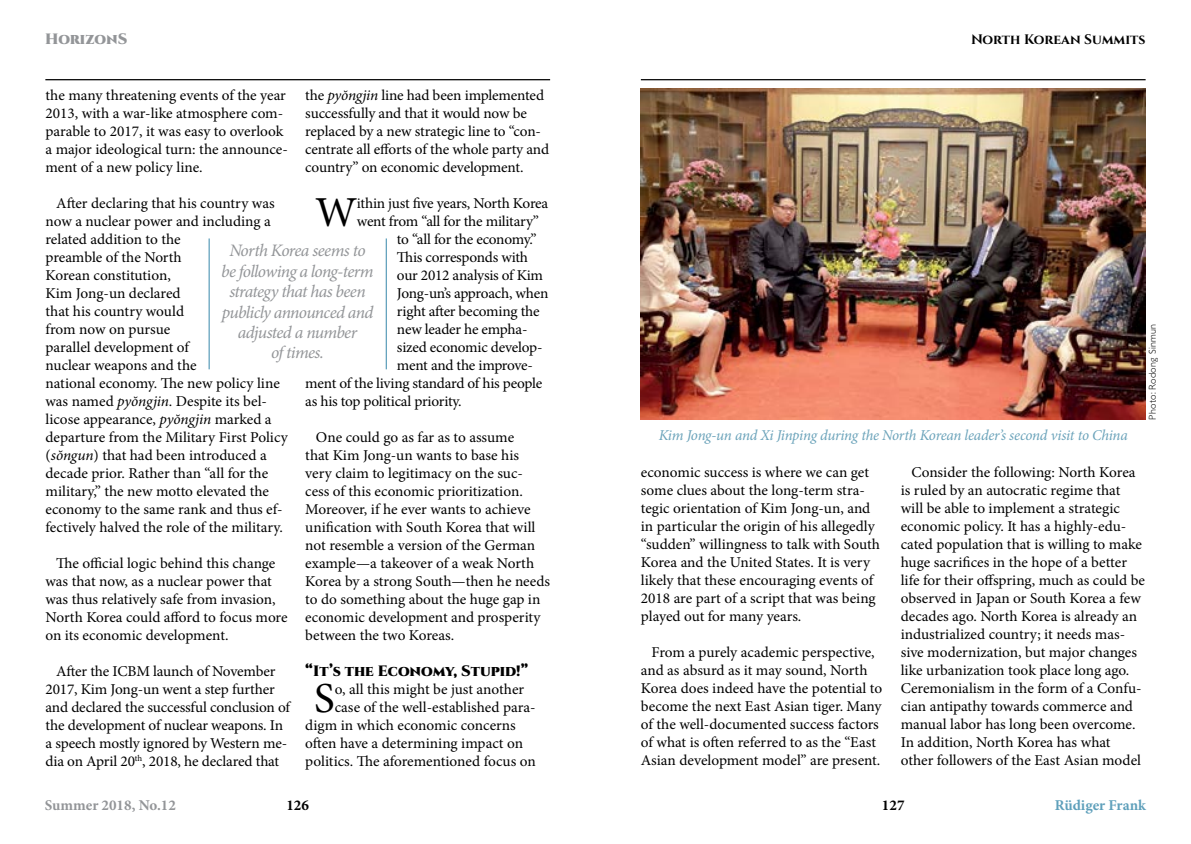
<style>
.page{position:relative;width:1191px;height:844px;background:#fff}
.page>*{position:absolute;margin:0;border:0;box-sizing:border-box;transform-origin:0 0}
.t1{font:42.75px "Minion Pro";color:#000}
.t2{font:italic 17.5px/20.4px "Minion Pro";letter-spacing:-.04em;color:#939598;text-align:center}
.t3{font:15px/18px "Minion Pro";letter-spacing:-.005em;color:#000}
.t4{font:italic 15px "Minion Pro";letter-spacing:-.02em;color:#6ba3ba}
.t5{font:900 15px "Cinzel";color:#000}
.t6{font:15px "Minion Pro";letter-spacing:-.025em;color:#000}
.t7{font:700 15px "Minion Pro";color:#939598}
.t8{font:700 15px "Minion Pro";color:#5fa0bb}
.t9{font:900 15px "Cinzel";color:#939598}
.t10{font:700 15px "Minion Pro";color:#000}
.t11{font:700 13.75px "Cinzel";color:#000}
.t12{font:300 10px "GR Gill Sans";letter-spacing:.03em;color:#000}
.s1{font-style:italic}
</style>
<div class="page">
<hr style="left:45px;top:79px;width:505px;height:1px;background:#000">
<hr style="left:641px;top:79px;width:504px;height:1px;background:#000">
<hr style="left:208px;top:238px;width:2px;height:131px;background:#5fa0bb">
<hr style="left:386px;top:238px;width:1px;height:131px;background:#5fa0bb">
<img style="left:641px;top:89px;width:504px;height:330px">
<p class="t9" style="left:45px;top:30px;width:84px">HorizonS</p>
<p class="t3" style="left:45px;top:86px;width:244px">the many threatening events of the year 2013, with a war-like atmosphere com&shy;parable to 2017, it was easy to overlook a major ideological turn: the announce&shy;ment of a new policy line.</p>
<p class="t3" style="left:45px;top:194px;width:244px;text-indent:11px">After declaring that his country was now a nuclear power and including a related addition to the<br>preamble of the North<br>Korean constitution,<br>Kim Jong-un declared<br>that his country would<br>from now on pursue<br>parallel development of<br>nuclear weapons and the<br>national economy. The new policy line was named <span class="s1">pyŏngjin</span>. Despite its bel&shy;licose appearance, <span class="s1">pyŏngjin</span> marked a departure from the Military First Policy (<span class="s1">sŏngun</span>) that had been introduced a decade prior. Rather than “all for the military,” the new motto elevated the economy to the same rank and thus ef&shy;fectively halved the role of the military.</p>
<p class="t3" style="left:45px;top:554px;width:244px;text-indent:11px">The official logic behind this change was that now, as a nuclear power that was thus relatively safe from invasion, North Korea could afford to focus more on its economic development.</p>
<p class="t3" style="left:45px;top:662px;width:246px;text-indent:11px">After the ICBM launch of November 2017, Kim Jong-un went a step further and declared the successful conclusion of the development of nuclear weapons. In a speech mostly ignored by Western me&shy;dia on April 20<sup>th</sup>, 2018, he declared that</p>
<p class="t3" style="left:305px;top:86px;width:245px">the <span class="s1">pyŏngjin</span> line had been implemented successfully and that it would now be replaced by a new strategic line to “con&shy;centrate all efforts of the whole party and country” on economic development.</p>
<h1 class="t1" style="left:315px;top:183px;width:44px">W</h1>
<p class="t3" style="left:357px;top:194px;width:193px">ithin just five years, North Korea</p>
<p class="t3" style="left:357px;top:212px;width:184px">went from “all for the military”</p>
<p class="t3" style="left:397px;top:230px;width:141px">to “all for the economy.”</p>
<p class="t3" style="left:397px;top:248px;width:133px">This corresponds with</p>
<p class="t3" style="left:397px;top:266px;width:148px">our 2012 analysis of Kim</p>
<p class="t3" style="left:397px;top:284px;width:153px">Jong-un’s approach, when</p>
<p class="t3" style="left:397px;top:302px;width:144px">right after becoming the</p>
<p class="t3" style="left:397px;top:320px;width:132px">new leader he empha-</p>
<p class="t3" style="left:397px;top:338px;width:147px">sized economic develop-</p>
<p class="t6" style="left:397px;top:355px;width:137px">ment and the improve-</p>
<p class="t3" style="left:305px;top:374px;width:238px">ment of the living standard of his people</p>
<p class="t3" style="left:305px;top:392px;width:158px">as his top political priority.</p>
<p class="t3" style="left:305px;top:428px;width:246px;text-indent:11px">One could go as far as to assume<br>that Kim Jong-un wants to base his<br>very claim to legitimacy on the suc&shy;cess of this economic prioritization.<br>Moreover, if he ever wants to achieve unification with South Korea that will not resemble a version of the German example—a takeover of a weak North Korea by a strong South—then he needs to do something about the huge gap in economic development and prosperity between the two Koreas.</p>
<p class="t5" style="left:305px;top:661px;width:224px">“It’s the Economy, Stupid!”</p>
<h1 class="t1" style="left:314px;top:669px;width:22px">S</h1>
<p class="t3" style="left:335px;top:680px;width:191px">o, all this might be just another</p>
<p class="t2" style="left:221px;top:240px;width:154px">North Korea seems to be following a long-term strategy that has been publicly announced and adjusted a number<br>of times.</p>
<p class="t3" style="left:335px;top:698px;width:202px">case of the well-established para-</p>
<p class="t3" style="left:305px;top:716px;width:212px">digm in which economic concerns</p>
<p class="t3" style="left:305px;top:734px;width:219px">often have a determining impact on</p>
<p class="t3" style="left:305px;top:752px;width:232px">politics. The aforementioned focus on</p>
<p class="t11" style="left:971px;top:31px;width:176px">North Korean Summits</p>
<p class="t4" style="left:659px;top:425px;width:470px">Kim Jong-un and Xi Jinping during the North Korean leader’s second visit to China</p>
<p class="t12" style="left:1147px;top:419px;width:97px;rotate:-90deg">Photo: Rodong Sinmun</p>
<p class="t3" style="left:641px;top:463px;width:241px">economic success is where we can get some clues about the long-term stra&shy;tegic orientation of Kim Jong-un, and in particular the origin of his allegedly “sudden” willingness to talk with South Korea and the United States. It is very likely that these encouraging events of 2018 are part of a script that was being played out for many years.</p>
<p class="t3" style="left:641px;top:643px;width:243px;text-indent:11px">From a purely academic perspective, and as absurd as it may sound, North Korea does indeed have the potential to become the next East Asian tiger. Many of the well-documented success factors of what is often referred to as the “East Asian development model” are present.</p>
<p class="t3" style="left:900px;top:463px;width:246px;text-indent:11px">Consider the following: North Korea is ruled by an autocratic regime that will be able to implement a strategic economic policy. It has a highly-edu&shy;cated population that is willing to make huge sacrifices in the hope of a better life for their offspring, much as could be observed in Japan or South Korea a few decades ago. North Korea is already an industrialized country; it needs mas&shy;sive modernization, but major changes like urbanization took place long ago.<br>Ceremonialism in the form of a Confu&shy;cian antipathy towards commerce and manual labor has long been overcome.<br>In addition, North Korea has what other followers of the East Asian model</p>
<p class="t7" style="left:45px;top:794px;width:133px">Summer 2018, No.12</p>
<p class="t10" style="left:882px;top:794px;width:24px">127</p>
<p class="t10" style="left:286px;top:793px;width:24px">126</p>
<p class="t8" style="left:1054px;top:794px;width:93px">Rüdiger Frank</p>
</div>
